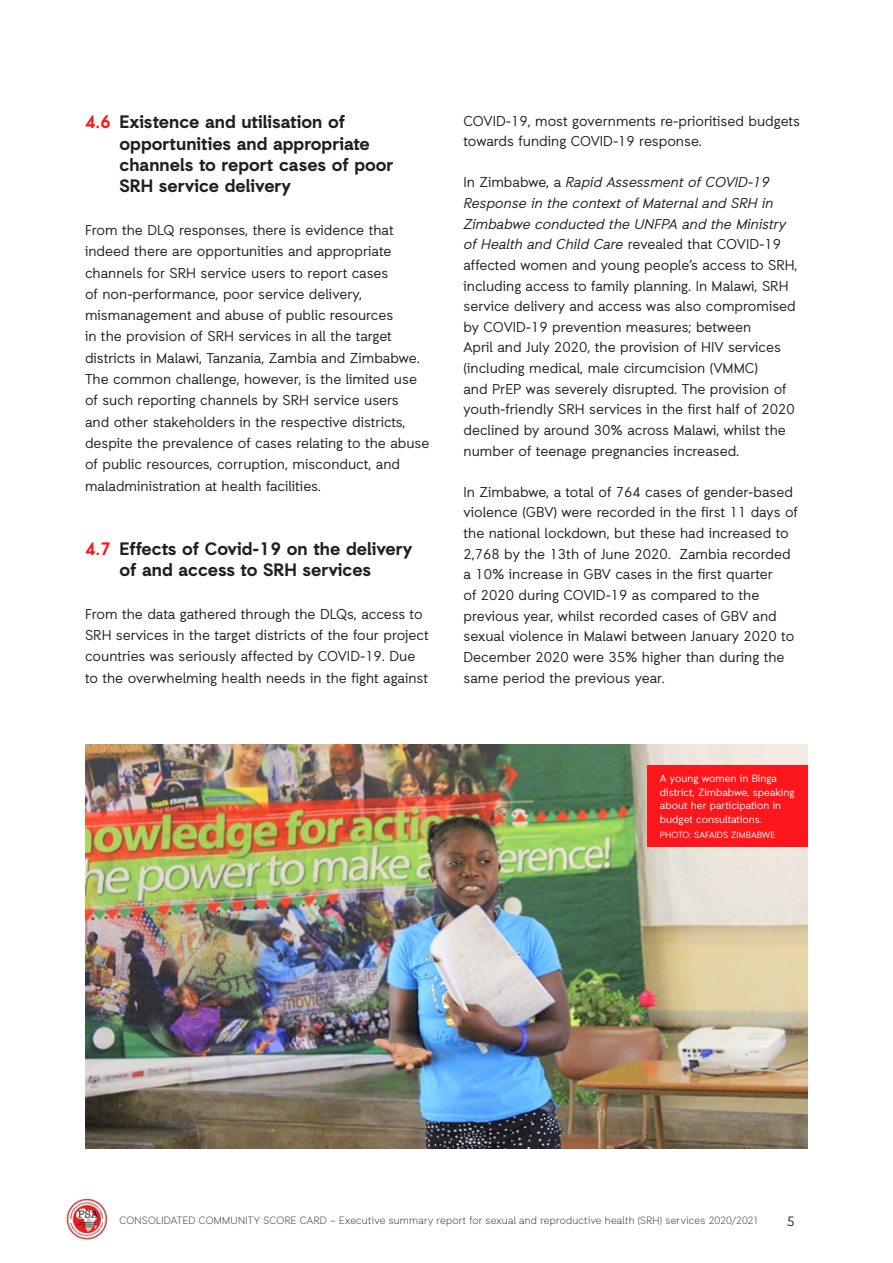
<style>
.page{position:relative;width:893px;height:1263px;background:#fff}
.page>*{position:absolute;margin:0;border:0;box-sizing:border-box;transform-origin:0 0}
.t1{font:700 18px "Auxilia";color:#231f20}
.t2{font:14.25px/20.7px "Auxilia";color:#1c1c1c}
.t3{font:13.5px "Auxilia";color:#231f20}
.t4{font:300 10.5px "Auxilia";letter-spacing:.025em;color:#231f20}
.body_copy{font:10.5px/13.5px "Auxilia";color:#fff}
.body_copy-2{font:9px "Auxilia";color:#fff}
.s1{color:#fb171c}
.s2{font-style:italic}
</style>
<div class="page">
<img style="left:66px;top:1199px;width:42px;height:41px">
<img style="left:85px;top:744px;width:723px;height:404px">
<div style="left:647px;top:765px;width:161px;height:82px;background:#fb171c"></div>
<p class="t1" style="left:85px;top:111px;width:262px"><span class="s1">4.6</span> Existence and utilisation of</p>
<p class="t1" style="left:120px;top:132px;width:252px">opportunities and appropriate</p>
<p class="t1" style="left:120px;top:153px;width:276px">channels to report cases of poor</p>
<p class="t1" style="left:120px;top:175px;width:173px">SRH service delivery</p>
<p class="t2" style="left:85px;top:219px;width:346px;line-height:21.3px">From the DLQ responses, there is evidence that indeed there are opportunities and appropriate channels for SRH service users to report cases<br>of non-performance, poor service delivery, mismanagement and abuse of public resources<br>in the provision of SRH services in all the target districts in Malawi, Tanzania, Zambia and Zimbabwe.<br>The common challenge, however, is the limited use of such reporting channels by SRH service users<br>and other stakeholders in the respective districts, despite the prevalence of cases relating to the abuse of public resources, corruption, misconduct, and maladministration at health facilities.</p>
<p class="t1" style="left:85px;top:537px;width:329px"><span class="s1">4.7</span> Effects of Covid-19 on the delivery</p>
<p class="t1" style="left:120px;top:558px;width:253px">of and access to SRH services</p>
<p class="t2" style="left:85px;top:603px;width:345px;line-height:21.3px">From the data gathered through the DLQs, access to SRH services in the target districts of the four project countries was seriously affected by COVID-19. Due to the overwhelming health needs in the fight against</p>
<p class="t2" style="left:463px;top:110px;width:338px">COVID-19, most governments re-prioritised budgets towards funding COVID-19 response.</p>
<p class="t2" style="left:463px;top:172px;width:336px">In Zimbabwe, a <span class="s2">Rapid Assessment of COVID-19<br>Response in the context of Maternal and SRH in Zimbabwe conducted the UNFPA and the Ministry of Health and Child Care</span> revealed that COVID-19 affected women and young people’s access to SRH, including access to family planning. In Malawi, SRH service delivery and access was also compromised by COVID-19 prevention measures; between<br>April and July 2020, the provision of HIV services (including medical, male circumcision (VMMC)<br>and PrEP was severely disrupted. The provision of youth-friendly SRH services in the first half of 2020 declined by around 30% across Malawi, whilst the number of teenage pregnancies increased.</p>
<p class="t2" style="left:463px;top:481px;width:336px">In Zimbabwe, a total of 764 cases of gender-based violence (GBV) were recorded in the first 11 days of the national lockdown, but these had increased to 2,768 by the 13th of June 2020. Zambia recorded a 10% increase in GBV cases in the first quarter<br>of 2020 during COVID-19 as compared to the previous year, whilst recorded cases of GBV and sexual violence in Malawi between January 2020 to December 2020 were 35% higher than during the same period the previous year.</p>
<p class="body_copy" style="left:660px;top:771px;width:136px">A young women in Binga district, Zimbabwe, speaking about her participation in budget consultations.</p>
<p class="body_copy-2" style="left:660px;top:829px;width:117px">PHOTO: SAFAIDS ZIMBABWE</p>
<p class="t4" style="left:119px;top:1214px;width:641px">CONSOLIDATED COMMUNITY SCORE CARD – Executive summary report for sexual and reproductive health (SRH) services 2020/2021</p>
<p class="t3" style="left:787px;top:1213px;width:9px">5</p>
</div>
